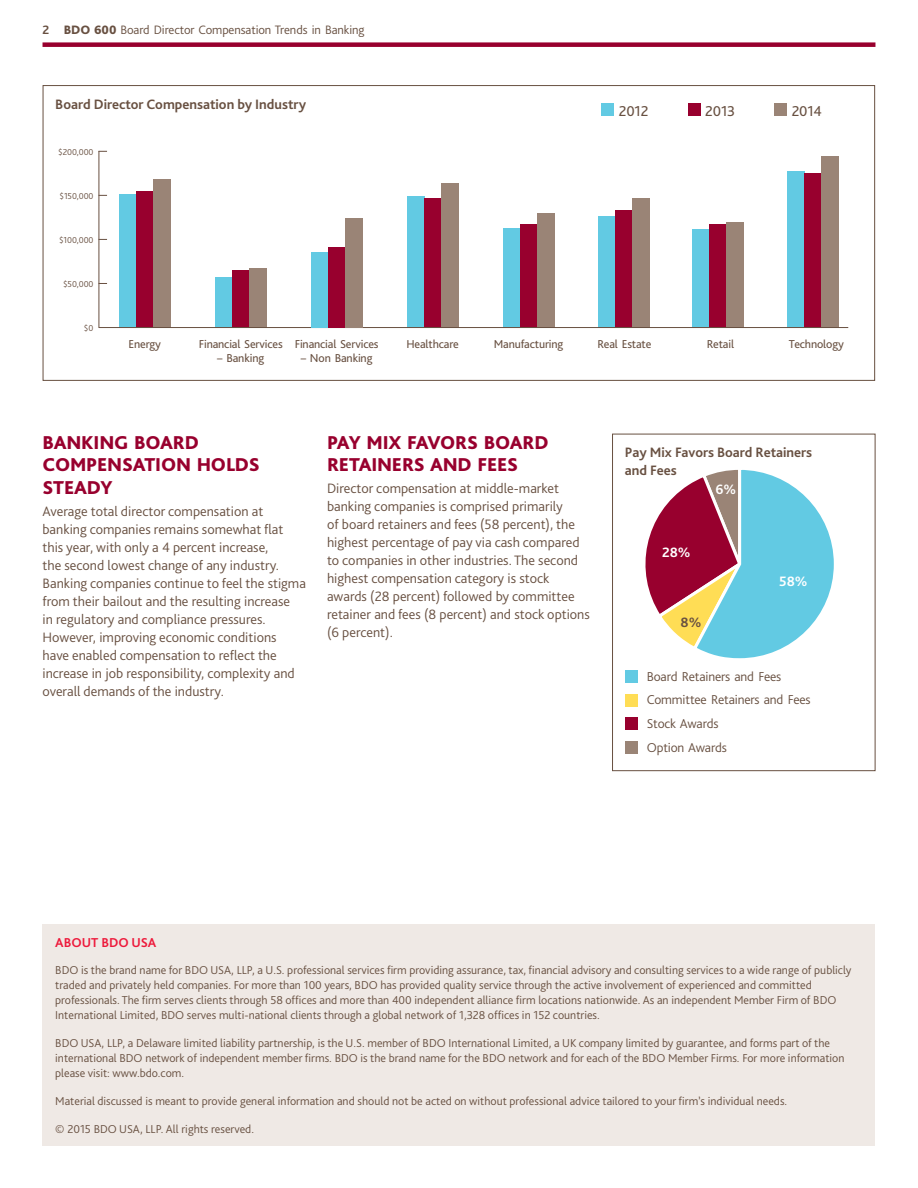
<style>
.page{position:relative;width:918px;height:1188px;background:#fff}
.page>*{position:absolute;margin:0;border:0;box-sizing:border-box;transform-origin:0 0}
.t1{font:800 19.5px/22.5px "Bliss Pro";letter-spacing:-.01em;color:#98002e}
.t2{font:15px "Bliss Pro";letter-spacing:-.01em;color:#685041}
.t3{font:300 14.25px/18px "Bliss Pro";color:#685041}
.t4{font:700 14.25px/18px "Bliss Pro";color:#685041}
.t5{font:700 14.25px "Bliss Pro";color:#fff}
.t6{font:300 13.5px/23.7px "Bliss Pro";letter-spacing:-.01em;color:#685041}
.t7{font:700 13.5px "Bliss Pro";color:#ed1a3b}
.t8{font:300 12.75px "Bliss Pro";letter-spacing:-.005em;color:#685041}
.t9{font:300 12px/15px "Bliss Pro";color:#685041}
.t10{font:12px "Bliss Pro";letter-spacing:-.01em;color:#685041}
.t11{font:300 9px "Bliss Pro";letter-spacing:-.01em;color:#685041}
.s1{font-weight:700}
.s2{font-weight:800}
</style>
<div class="page">
<div style="left:43px;top:42px;width:832px;height:5px;background:#98002e"></div>
<svg style="left:645px;top:469px;width:189px;height:190px"></svg>
<div style="left:612px;top:434px;width:263px;height:337px;border:1px solid #685041"></div>
<div style="left:625px;top:670px;width:13px;height:13px;background:#62cae3"></div>
<div style="left:625px;top:694px;width:13px;height:13px;background:#fd5"></div>
<div style="left:625px;top:717px;width:13px;height:13px;background:#98002e"></div>
<div style="left:625px;top:741px;width:13px;height:13px;background:#9a8476"></div>
<div style="left:119px;top:194px;width:17px;height:134px;background:#62cae3"></div>
<div style="left:215px;top:277px;width:17px;height:51px;background:#62cae3"></div>
<div style="left:408px;top:197px;width:17px;height:131px;background:#62cae3"></div>
<div style="left:503px;top:229px;width:17px;height:99px;background:#62cae3"></div>
<div style="left:599px;top:217px;width:17px;height:111px;background:#62cae3"></div>
<div style="left:693px;top:230px;width:17px;height:98px;background:#62cae3"></div>
<div style="left:788px;top:171px;width:17px;height:157px;background:#62cae3"></div>
<div style="left:136px;top:191px;width:17px;height:137px;background:#98002e"></div>
<div style="left:232px;top:271px;width:17px;height:57px;background:#98002e"></div>
<div style="left:425px;top:198px;width:17px;height:130px;background:#98002e"></div>
<div style="left:520px;top:224px;width:17px;height:104px;background:#98002e"></div>
<div style="left:616px;top:210px;width:17px;height:118px;background:#98002e"></div>
<div style="left:710px;top:224px;width:17px;height:104px;background:#98002e"></div>
<div style="left:805px;top:174px;width:17px;height:154px;background:#98002e"></div>
<div style="left:153px;top:179px;width:17px;height:149px;background:#9a8476"></div>
<div style="left:249px;top:268px;width:17px;height:60px;background:#9a8476"></div>
<div style="left:442px;top:184px;width:17px;height:144px;background:#9a8476"></div>
<div style="left:537px;top:214px;width:17px;height:114px;background:#9a8476"></div>
<div style="left:633px;top:198px;width:17px;height:130px;background:#9a8476"></div>
<div style="left:727px;top:223px;width:17px;height:105px;background:#9a8476"></div>
<div style="left:822px;top:156px;width:17px;height:172px;background:#9a8476"></div>
<hr style="left:99px;top:327px;width:749px;height:1px;background:#685041">
<hr style="left:99px;top:151px;width:1px;height:177px;background:#685041">
<div style="left:601px;top:103px;width:13px;height:13px;background:#62cae3"></div>
<div style="left:688px;top:103px;width:13px;height:13px;background:#98002e"></div>
<div style="left:774px;top:103px;width:13px;height:13px;background:#9a8476"></div>
<div style="left:311px;top:253px;width:17px;height:75px;background:#62cae3"></div>
<div style="left:328px;top:247px;width:17px;height:81px;background:#98002e"></div>
<div style="left:345px;top:219px;width:17px;height:109px;background:#9a8476"></div>
<div style="left:43px;top:924px;width:832px;height:221px;background:#efe9e5"></div>
<p class="t8" style="left:43px;top:22px;width:324px"><span class="s1">2</span> <span class="s2">BDO 600</span> Board Director Compensation Trends in Banking</p>
<p class="t4" style="left:55px;top:95px;width:252px">Board Director Compensation by Industry</p>
<p class="t11" style="left:58px;top:146px;width:37px">$200,000</p>
<p class="t11" style="left:59px;top:190px;width:36px">$150,000</p>
<p class="t11" style="left:59px;top:234px;width:36px">$100,000</p>
<p class="t11" style="left:63px;top:278px;width:32px">$50,000</p>
<p class="t11" style="left:84px;top:323px;width:11px">$0</p>
<p class="t10" style="left:129px;top:337px;width:34px">Energy</p>
<p class="t10" style="left:199px;top:337px;width:86px">Financial Services</p>
<p class="t10" style="left:217px;top:350px;width:48px">– Banking</p>
<p class="t10" style="left:295px;top:337px;width:86px">Financial Services</p>
<p class="t10" style="left:301px;top:350px;width:73px">– Non Banking</p>
<p class="t2" style="left:619px;top:102px;width:31px">2012</p>
<p class="t2" style="left:705px;top:102px;width:31px">2013</p>
<p class="t2" style="left:792px;top:102px;width:32px">2014</p>
<p class="t10" style="left:406px;top:337px;width:54px">Healthcare</p>
<p class="t10" style="left:494px;top:337px;width:71px">Manufacturing</p>
<p class="t10" style="left:598px;top:337px;width:55px">Real Estate</p>
<p class="t10" style="left:707px;top:337px;width:29px">Retail</p>
<p class="t10" style="left:789px;top:337px;width:56px">Technology</p>
<h1 class="t1" style="left:43px;top:430px;width:219px">BANKING BOARD<br>COMPENSATION HOLDS<br>STEADY</h1>
<p class="t3" style="left:43px;top:502px;width:265px">Average total director compensation at banking companies remains somewhat flat this year, with only a 4 percent increase,<br>the second lowest change of any industry.<br>Banking companies continue to feel the stigma from their bailout and the resulting increase<br>in regulatory and compliance pressures.<br>However, improving economic conditions have enabled compensation to reflect the increase in job responsibility, complexity and overall demands of the industry.</p>
<h1 class="t1" style="left:327px;top:430px;width:223px">PAY MIX FAVORS BOARD<br>RETAINERS AND FEES</h1>
<p class="t3" style="left:327px;top:479px;width:264px">Director compensation at middle-market banking companies is comprised primarily<br>of board retainers and fees (58 percent), the highest percentage of pay via cash compared to companies in other industries. The second highest compensation category is stock awards (28 percent) followed by committee retainer and fees (8 percent) and stock options (6 percent).</p>
<p class="t5" style="left:716px;top:480px;width:22px">6%</p>
<p class="t4" style="left:625px;top:443px;width:189px">Pay Mix Favors Board Retainers and Fees</p>
<p class="t5" style="left:662px;top:544px;width:30px">28%</p>
<p class="t5" style="left:779px;top:572px;width:30px">58%</p>
<p class="t4" style="left:681px;top:613px;width:22px">8%</p>
<p class="t6" style="left:647px;top:664px;width:165px">Board Retainers and Fees<br>Committee Retainers and Fees<br>Stock Awards<br>Option Awards</p>
<p class="t7" style="left:55px;top:934px;width:103px">ABOUT BDO USA</p>
<p class="t9" style="left:55px;top:963px;width:798px">BDO is the brand name for BDO USA, LLP, a U.S. professional services firm providing assurance, tax, financial advisory and consulting services to a wide range of publicly traded and privately held companies. For more than 100 years, BDO has provided quality service through the active involvement of experienced and committed professionals. The firm serves clients through 58 offices and more than 400 independent alliance firm locations nationwide. As an independent Member Firm of BDO International Limited, BDO serves multi-national clients through a global network of 1,328 offices in 152 countries.</p>
<p class="t9" style="left:55px;top:1035px;width:791px">BDO USA, LLP, a Delaware limited liability partnership, is the U.S. member of BDO International Limited, a UK company limited by guarantee, and forms part of the international BDO network of independent member firms. BDO is the brand name for the BDO network and for each of the BDO Member Firms. For more information please visit: www.bdo.com.</p>
<p class="t9" style="left:55px;top:1093px;width:733px">Material discussed is meant to provide general information and should not be acted on without professional advice tailored to your firm’s individual needs.</p>
<p class="t9" style="left:55px;top:1121px;width:200px">© 2015 BDO USA, LLP. All rights reserved.</p>
</div>
